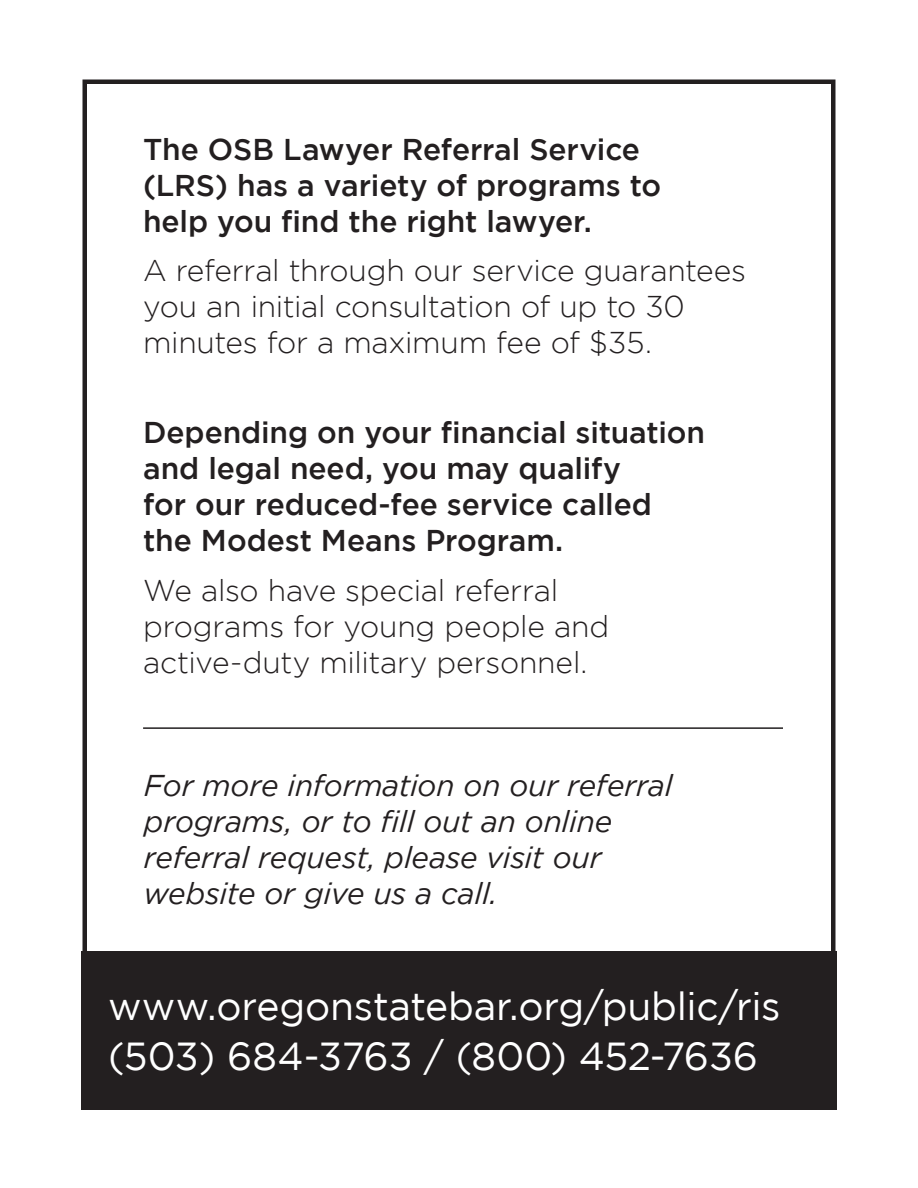
<style>
.page{position:relative;width:918px;height:1188px;background:#fff}
.page>*{position:absolute;margin:0;border:0;box-sizing:border-box;transform-origin:0 0}
.Body_text{font:39px "Gotham";letter-spacing:-.005em;color:#fff}
.Body_text-2{font:500 30px/36px "Gotham";letter-spacing:-.005em;color:#231f20}
.Body_text-3{font:300 30px/36px "Gotham";letter-spacing:-.01em;color:#231f20}
.Body_text-4{font:italic 30px/36px "Gotham";letter-spacing:-.01em;color:#231f20}
</style>
<div class="page">
<div style="left:81px;top:952px;width:756px;height:158px;background:#231f20"></div>
<hr style="left:143px;top:727px;width:640px;height:2px;background:#231f20">
<div style="left:82px;top:80px;width:754px;height:1029px;border:4px solid #231f20"></div>
<p class="Body_text-2" style="left:143px;top:131px;width:520px">The OSB Lawyer Referral Service (LRS) has a variety of programs to help you find the right lawyer.</p>
<p class="Body_text-3" style="left:143px;top:252px;width:605px">A referral through our service guarantees you an initial consultation of up to 30 minutes for a maximum fee of $35.</p>
<p class="Body_text-2" style="left:143px;top:414px;width:564px">Depending on your financial situation and legal need, you may qualify<br>for our reduced-fee service called the Modest Means Program.</p>
<p class="Body_text-3" style="left:143px;top:572px;width:468px">We also have special referral programs for young people and active-duty military personnel.</p>
<p class="Body_text-4" style="left:144px;top:767px;width:530px">For more information on our referral programs, or to fill out an online referral request, please visit our website or give us a call.</p>
<p class="Body_text" style="left:108px;top:985px;width:674px">www.oregonstatebar.org/public/ris</p>
<p class="Body_text" style="left:108px;top:1034px;width:652px">(503) 684-3763 / (800) 452-7636</p>
</div>
